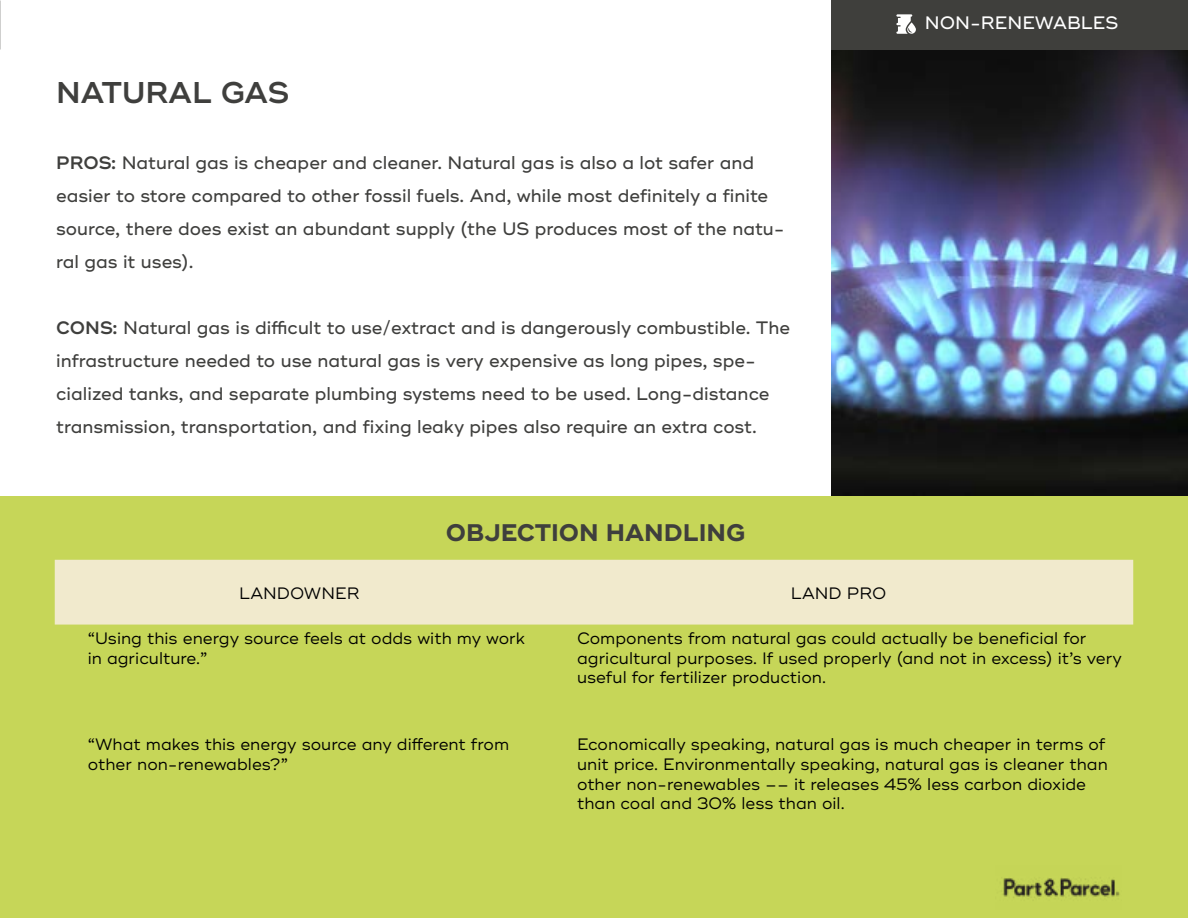
<style>
.page{position:relative;width:1188px;height:918px;background:#fff}
.page>*{position:absolute;margin:0;border:0;box-sizing:border-box;transform-origin:0 0}
.t1{font:600 30px "Ridley Grotesk";color:#3f3f3d}
.t2{font:700 24px "Ridley Grotesk";color:#3f3f3d}
.t3{font:500 18px/33px "Ridley Grotesk";color:#3f3f3d}
.t4{font:500 18px "Ridley Grotesk";color:#fff}
.t5{font:16.5px/19.8px "Ridley Grotesk";color:#000}
.t6{font:16.5px "Ridley Grotesk Demo";color:#000}
.s1{font-weight:600}
</style>
<div class="page">
<img style="left:0;top:50px;width:1px;height:458px">
<div style="left:831px;top:0;width:357px;height:50px;background:#3f3f3c"></div>
<svg style="left:896px;top:14px;width:20px;height:20px"></svg>
<img style="left:832px;top:50px;width:356px;height:446px">
<div style="left:1px;top:496px;width:1187px;height:422px;background:#c6d658"></div>
<div style="left:55px;top:560px;width:1078px;height:65px;background:#f1eacd"></div>
<img style="left:1003px;top:878px;width:117px;height:20px">
<h1 class="t1" style="left:56px;top:74px;width:235px">NATURAL GAS</h1>
<p class="t3" style="left:56px;top:146px;width:730px"><span class="s1">PROS:</span> Natural gas is cheaper and cleaner. Natural gas is also a lot safer and easier to store compared to other fossil fuels. And, while most definitely a finite source, there does exist an abundant supply (the US produces most of the natu&shy;ral gas it uses).</p>
<p class="t3" style="left:56px;top:311px;width:736px"><span class="s1">CONS:</span> Natural gas is difficult to use/extract and is dangerously combustible. The infrastructure needed to use natural gas is very expensive as long pipes, spe&shy;cialized tanks, and separate plumbing systems need to be used. Long-distance transmission, transportation, and fixing leaky pipes also require an extra cost.</p>
<h2 class="t2" style="left:446px;top:518px;width:301px">OBJECTION HANDLING</h2>
<p class="t4" style="left:925px;top:12px;width:195px">NON-RENEWABLES</p>
<p class="t6" style="left:239px;top:586px;width:122px">LANDOWNER</p>
<p class="t6" style="left:791px;top:586px;width:97px">LAND PRO</p>
<p class="t5" style="left:88px;top:629px;width:439px">“Using this energy source feels at odds with my work in agriculture.”</p>
<p class="t5" style="left:577px;top:629px;width:546px">Components from natural gas could actually be beneficial for agricultural purposes. If used properly (and not in excess) it’s very useful for fertilizer production.</p>
<p class="t5" style="left:88px;top:735px;width:423px">“What makes this energy source any different from other non-renewables?”</p>
<p class="t5" style="left:577px;top:735px;width:532px">Economically speaking, natural gas is much cheaper in terms of unit price. Environmentally speaking, natural gas is cleaner than other non-renewables –– it releases 45% less carbon dioxide than coal and 30% less than oil.</p>
</div>
